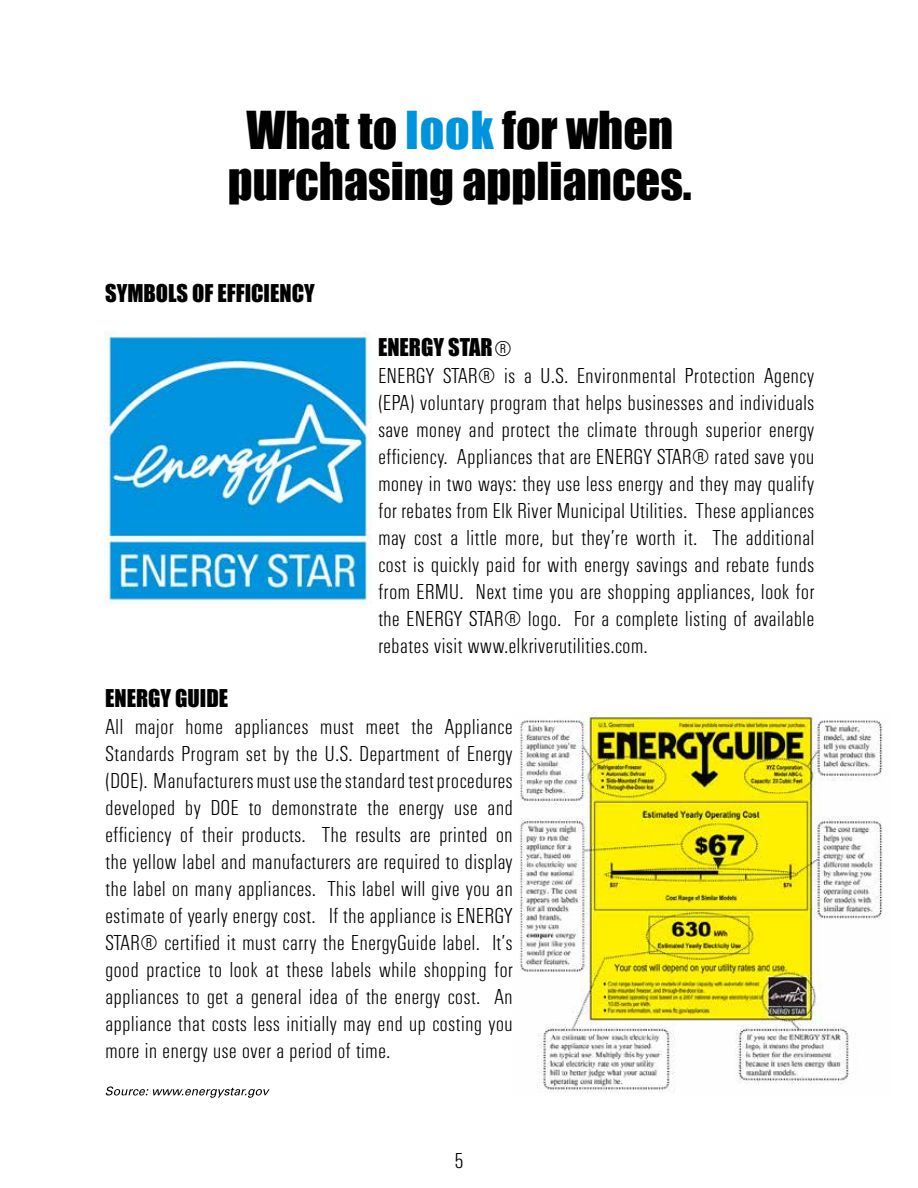
<style>
.page{position:relative;width:918px;height:1188px;background:#fff}
.page>*{position:absolute;margin:0;border:0;box-sizing:border-box;transform-origin:0 0}
.t1{font:48px/51px "Impact";color:#000;text-align:center}
.t2{font:22.5px/27px "Univers Light Cond DTC";color:#000;text-align:justify}
.t3{font:22.5px "Impact";color:#000}
.s1{color:#0093dd}
.s2{font-family:"Univers Light Cond DTC"}
</style>
<div class="page">
<img style="left:105px;top:331px;width:267px;height:273px">
<svg style="left:105px;top:1086px;width:165px;height:12px"></svg>
<img style="left:519px;top:712px;width:364px;height:381px">
<h1 class="t1" style="left:228px;top:104px;width:465px">What to <span class="s1">look</span> for when purchasing appliances.</h1>
<p class="t3" style="left:105px;top:279px;width:211px">SYMBOLS OF EFFICIENCY</p>
<p class="t3" style="left:378px;top:333px;width:135px">ENERGY STAR<span class="s2">®</span></p>
<p class="t2" style="left:378px;top:362px;width:438px">ENERGY STAR® is a U.S. Environmental Protection Agency (EPA) voluntary program that helps businesses and individuals save money and protect the climate through superior energy efficiency. Appliances that are ENERGY STAR® rated save you money in two ways: they use less energy and they may qualify for rebates from Elk River Municipal Utilities. These appliances may cost a little more, but they’re worth it. The additional cost is quickly paid for with energy savings and rebate funds from ERMU. Next time you are shopping appliances, look for the ENERGY STAR® logo. For a complete listing of available rebates visit www.elkriverutilities.com.</p>
<p class="t3" style="left:105px;top:684px;width:125px">ENERGY GUIDE</p>
<p class="t2" style="left:105px;top:713px;width:409px">All major home appliances must meet the Appliance Standards Program set by the U.S. Department of Energy (DOE). Manufacturers must use the standard test procedures developed by DOE to demonstrate the energy use and efficiency of their products. The results are printed on the yellow label and manufacturers are required to display the label on many appliances. This label will give you an estimate of yearly energy cost. If the appliance is ENERGY STAR® certified it must carry the EnergyGuide label. It’s good practice to look at these labels while shopping for appliances to get a general idea of the energy cost. An appliance that costs less initially may end up costing you more in energy use over a period of time.</p>
<p class="t2" style="left:454px;top:1147px;width:11px">5</p>
</div>
